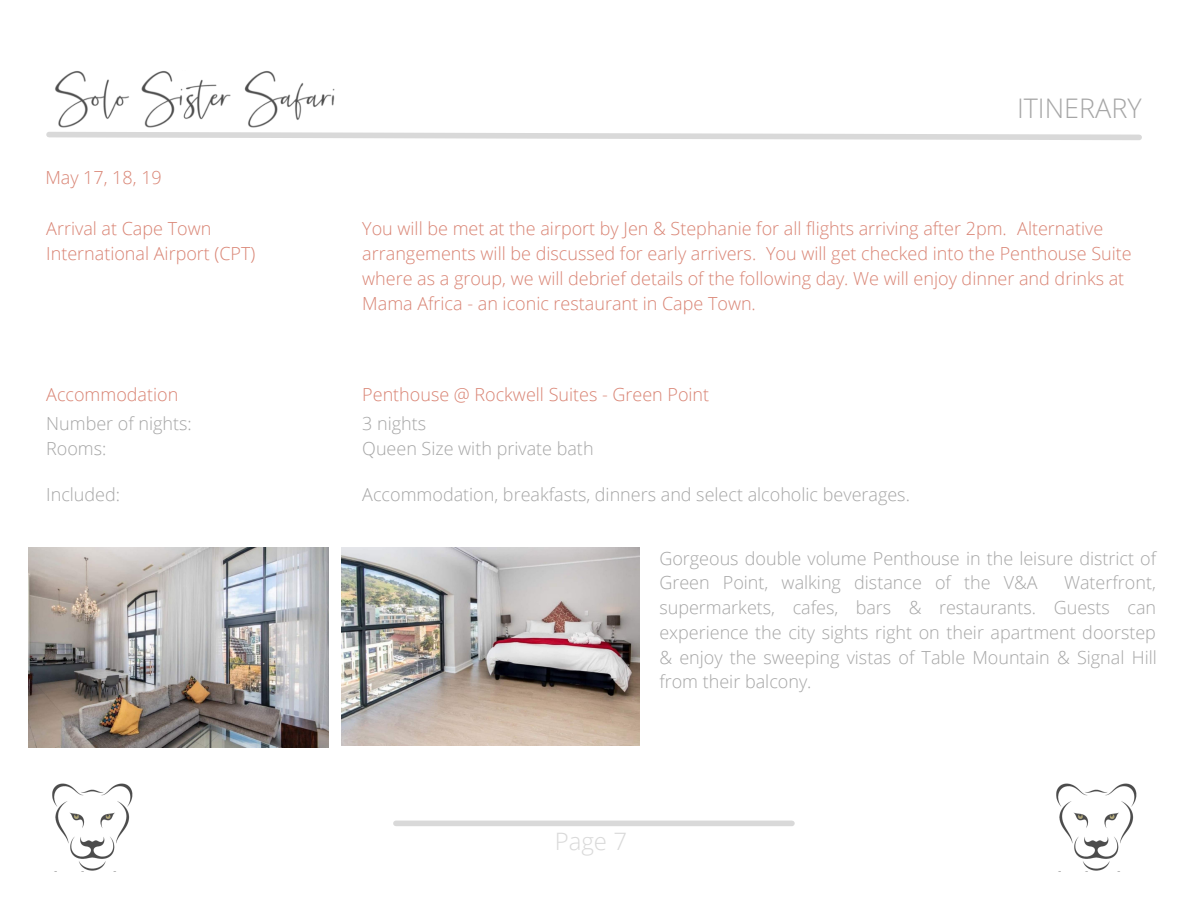
<style>
.page{position:relative;width:1188px;height:918px;background:#fff}
.page>*{position:absolute;margin:0;border:0;box-sizing:border-box;transform-origin:0 0}
.t1{font:300 27px "Open Sans";color:#a6a6a6}
.t2{font:300 24px "Open Sans";color:#d9d9d9}
.t3{font:300 18px/24.8px "Open Sans";color:#d98474}
.t4{font:300 18px/24.8px "Open Sans";color:#a6a6a6}
</style>
<div class="page">
<img style="left:52px;top:783px;width:81px;height:89px">
<img style="left:1056px;top:783px;width:81px;height:89px">
<img style="left:55px;top:71px;width:280px;height:57px">
<svg style="left:46px;top:132px;width:1096px;height:8px"></svg>
<div style="left:396px;top:821px;width:396px;height:5px;background:#d9d9d9"></div>
<img style="left:341px;top:547px;width:298px;height:198px">
<img style="left:28px;top:547px;width:301px;height:201px">
<p class="t3" style="left:45px;top:164px;width:118px">May 17, 18, 19</p>
<p class="t1" style="left:1017px;top:90px;width:126px">ITINERARY</p>
<p class="t3" style="left:46px;top:216px;width:211px">Arrival at Cape Town<br>International Airport (CPT)</p>
<p class="t3" style="left:362px;top:216px;width:771px">You will be met at the airport by Jen &amp; Stephanie for all flights arriving after 2pm. Alternative arrangements will be discussed for early arrivers. You will get checked into the Penthouse Suite where as a group, we will debrief details of the following day. We will enjoy dinner and drinks at Mama Africa - an iconic restaurant in Cape Town.</p>
<p class="t3" style="left:46px;top:382px;width:134px">Accommodation</p>
<p class="t3" style="left:362px;top:382px;width:348px">Penthouse @ Rockwell Suites - Green Point</p>
<p class="t4" style="left:46px;top:411px;width:147px">Number of nights:</p>
<p class="t4" style="left:46px;top:436px;width:62px">Rooms:</p>
<p class="t4" style="left:362px;top:411px;width:65px">3 nights</p>
<p class="t4" style="left:362px;top:436px;width:233px">Queen Size with private bath</p>
<p class="t4" style="left:46px;top:482px;width:75px">Included:</p>
<p class="t4" style="left:362px;top:482px;width:549px">Accommodation, breakfasts, dinners and select alcoholic beverages.</p>
<p class="t4" style="left:659px;top:545px;width:498px">Gorgeous double volume Penthouse in the leisure district of<br>Green Point, walking distance of the V&amp;A</p>
<p class="t4" style="left:659px;top:570px;width:499px;text-align:justify;text-indent:405px">Waterfront, supermarkets, cafes, bars &amp; restaurants. Guests can experience the city sights right on their apartment doorstep &amp; enjoy the sweeping vistas of Table Mountain &amp; Signal Hill from their balcony.</p>
<p class="t2" style="left:555px;top:824px;width:74px">Page 7</p>
</div>
